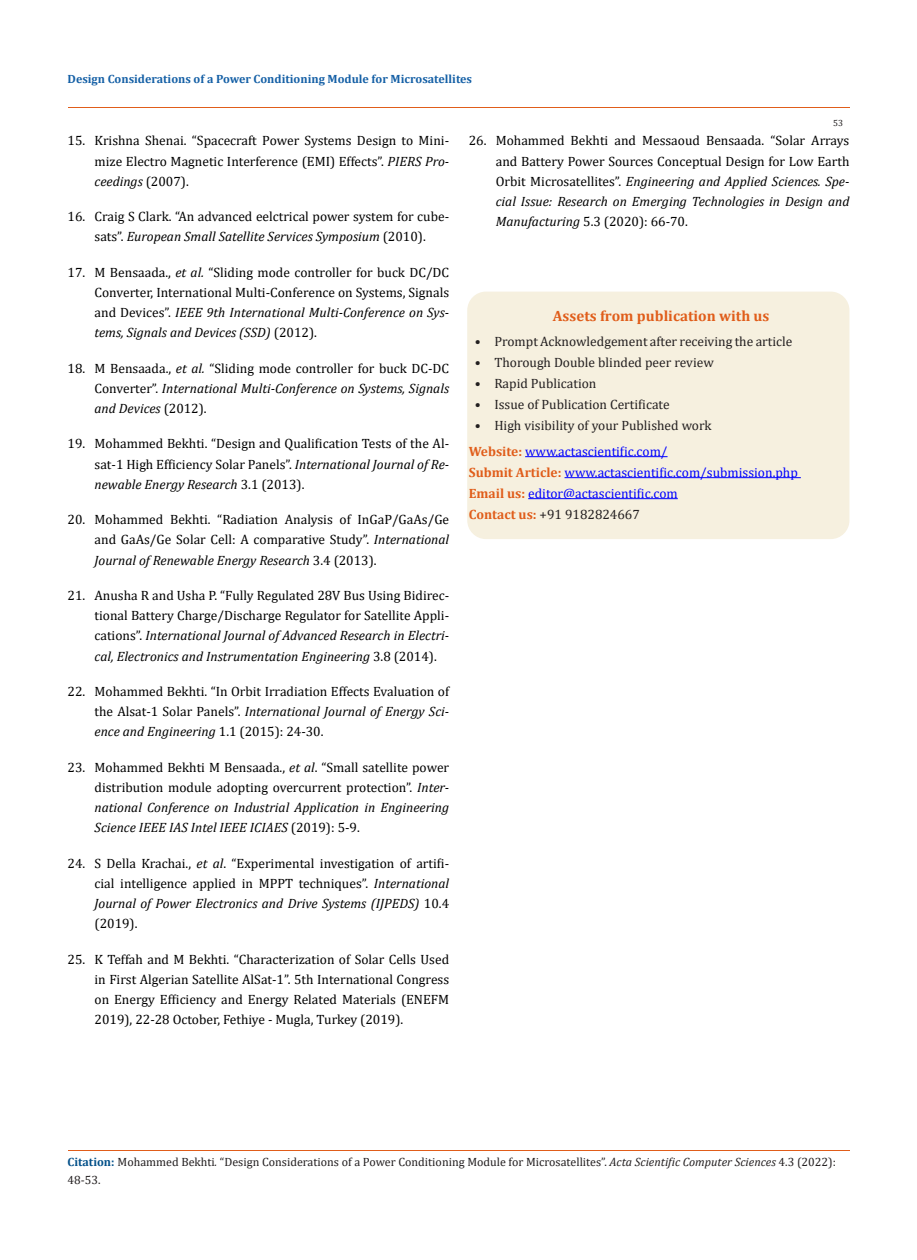
<style>
.page{position:relative;width:917px;height:1260px;background:#fff}
.page>*{position:absolute;margin:0;border:0;box-sizing:border-box;transform-origin:0 0}
.t1{font:700 15px "Cambria";color:#e05d1a}
.t2{font:13.5px/20.2px "Cambria";color:#000;text-align:justify}
.t3{font:13.5px "Cambria";color:#231f20}
.t4{font:13.5px "Cambria";color:#00f}
.t5{font:12px/18px "Cambria";color:#231f20}
.t6{font:700 12px "Cambria";color:#1560a6}
.t7{font:9px "Cambria";color:#231f20}
.s1{font-style:italic}
.s2{font-weight:700;color:#e05d1a}
.s3{font-weight:700;color:#035089}
</style>
<div class="page">
<hr style="left:68px;top:108px;width:781px;height:1px;background:#e05d1a">
<hr style="left:68px;top:1150px;width:781px;height:1px;background:#e05d1a">
<div style="left:468px;top:292px;width:380px;height:246px;background:#f6f0df;border-radius:18px"></div>
<div style="left:467px;top:292px;width:382px;height:247px;border:2px solid #f6f0df;border-radius:18px"></div>
<hr style="left:525px;top:456px;width:142px;height:1px;background:#00f">
<hr style="left:564px;top:477px;width:236px;height:1px;background:#00f">
<hr style="left:528px;top:498px;width:149px;height:1px;background:#00f">
<p class="t6" style="left:68px;top:70px;width:406px">Design Considerations of a Power Conditioning Module for Microsatellites</p>
<p class="t7" style="left:833px;top:118px;width:11px">53</p>
<p class="t2" style="left:94px;top:131px;width:356px;text-indent:-27px">15. Krishna Shenai. “Spacecraft Power Systems Design to Mini&shy;mize Electro Magnetic Interference (EMI) Effects”. <span class="s1">PIERS Pro&shy;ceedings</span> (2007).</p>
<p class="t2" style="left:68px;top:206px;width:383px;text-align:center">16. Craig S Clark. “An advanced eelctrical power system for cube&shy;sats”. <span class="s1">European Small Satellite Services Symposium</span> (2010).</p>
<p class="t2" style="left:94px;top:262px;width:356px;text-indent:-27px">17. M Bensaada., <span class="s1">et al.</span> “Sliding mode controller for buck DC/DC Converter, International Multi-Conference on Systems, Signals and Devices”. <span class="s1">IEEE 9th International Multi-Conference on Sys&shy;tems, Signals and Devices (SSD)</span> (2012).</p>
<p class="t2" style="left:94px;top:358px;width:356px;text-indent:-27px">18. M Bensaada., <span class="s1">et al.</span> “Sliding mode controller for buck DC-DC Converter”. <span class="s1">International Multi-Conference on Systems, Signals and Devices</span> (2012).</p>
<p class="t2" style="left:94px;top:434px;width:356px;text-indent:-27px">19. Mohammed Bekhti. “Design and Qualification Tests of the Al&shy;sat-1 High Efficiency Solar Panels”. <span class="s1">International Journal of Re&shy;newable Energy Research</span> 3.1 (2013).</p>
<p class="t2" style="left:94px;top:509px;width:356px;text-indent:-27px">20. Mohammed Bekhti. “Radiation Analysis of InGaP/GaAs/Ge and GaAs/Ge Solar Cell: A comparative Study”. <span class="s1">International Journal of Renewable Energy Research</span> 3.4 (2013).</p>
<p class="t2" style="left:94px;top:585px;width:356px;text-indent:-27px">21. Anusha R and Usha P. “Fully Regulated 28V Bus Using Bidirec&shy;tional Battery Charge/Discharge Regulator for Satellite Appli&shy;cations”. <span class="s1">International Journal of Advanced Research in Electri&shy;cal, Electronics and Instrumentation Engineering</span> 3.8 (2014).</p>
<p class="t2" style="left:94px;top:681px;width:356px;text-indent:-27px">22. Mohammed Bekhti. “In Orbit Irradiation Effects Evaluation of the Alsat-1 Solar Panels”. <span class="s1">International Journal of Energy Sci&shy;ence and Engineering</span> 1.1 (2015): 24-30.</p>
<p class="t2" style="left:94px;top:757px;width:356px;text-indent:-27px">23. Mohammed Bekhti M Bensaada., <span class="s1">et al</span>. “Small satellite power distribution module adopting overcurrent protection”. <span class="s1">Inter&shy;national Conference on Industrial Application in Engineering Science IEEE IAS Intel IEEE ICIAES</span> (2019): 5-9.</p>
<p class="t2" style="left:94px;top:853px;width:356px;text-indent:-27px">24. S Della Krachai., <span class="s1">et al</span>. “Experimental investigation of artifi&shy;cial intelligence applied in MPPT techniques”. <span class="s1">International Journal of Power Electronics and Drive Systems (IJPEDS)</span> 10.4 (2019).</p>
<p class="t2" style="left:94px;top:949px;width:356px;text-indent:-27px">25. K Teffah and M Bekhti. “Characterization of Solar Cells Used in First Algerian Satellite AlSat-1”. 5th International Congress on Energy Efficiency and Energy Related Materials (ENEFM 2019), 22-28 October, Fethiye - Mugla, Turkey (2019).</p>
<p class="t2" style="left:495px;top:131px;width:355px;text-indent:-27px">26. Mohammed Bekhti and Messaoud Bensaada. “Solar Arrays and Battery Power Sources Conceptual Design for Low Earth Orbit Microsatellites”. <span class="s1">Engineering and Applied Sciences. Spe&shy;cial Issue: Research on Emerging Technologies in Design and Manufacturing</span> 5.3 (2020): 66-70.</p>
<p class="t1" style="left:553px;top:305px;width:218px">Assets from publication with us</p>
<p class="t3" style="left:475px;top:334px;width:319px">• Prompt Acknowledgement after receiving the article</p>
<p class="t3" style="left:475px;top:355px;width:240px">• Thorough Double blinded peer review</p>
<p class="t3" style="left:475px;top:376px;width:123px">• Rapid Publication</p>
<p class="t3" style="left:475px;top:397px;width:196px">• Issue of Publication Certificate</p>
<p class="t3" style="left:475px;top:418px;width:238px">• High visibility of your Published work</p>
<p class="t4" style="left:468px;top:443px;width:200px"><span class="s2">Website:</span> www.actascientific.com/</p>
<p class="t4" style="left:468px;top:464px;width:330px"><span class="s2">Submit Article:</span> www.actascientific.com/submission.php</p>
<p class="t4" style="left:468px;top:485px;width:210px"><span class="s2">Email us:</span> editor@actascientific.com</p>
<p class="t3" style="left:468px;top:506px;width:173px"><span class="s2">Contact us:</span> +91 9182824667</p>
<p class="t5" style="left:68px;top:1152px;width:770px"><span class="s3">Citation:</span> Mohammed Bekhti<span class="s1">.</span> “Design Considerations of a Power Conditioning Module for Microsatellites”. <span class="s1">Acta Scientific Computer Sciences</span> 4.3 (2022):<br>48-53.</p>
</div>
